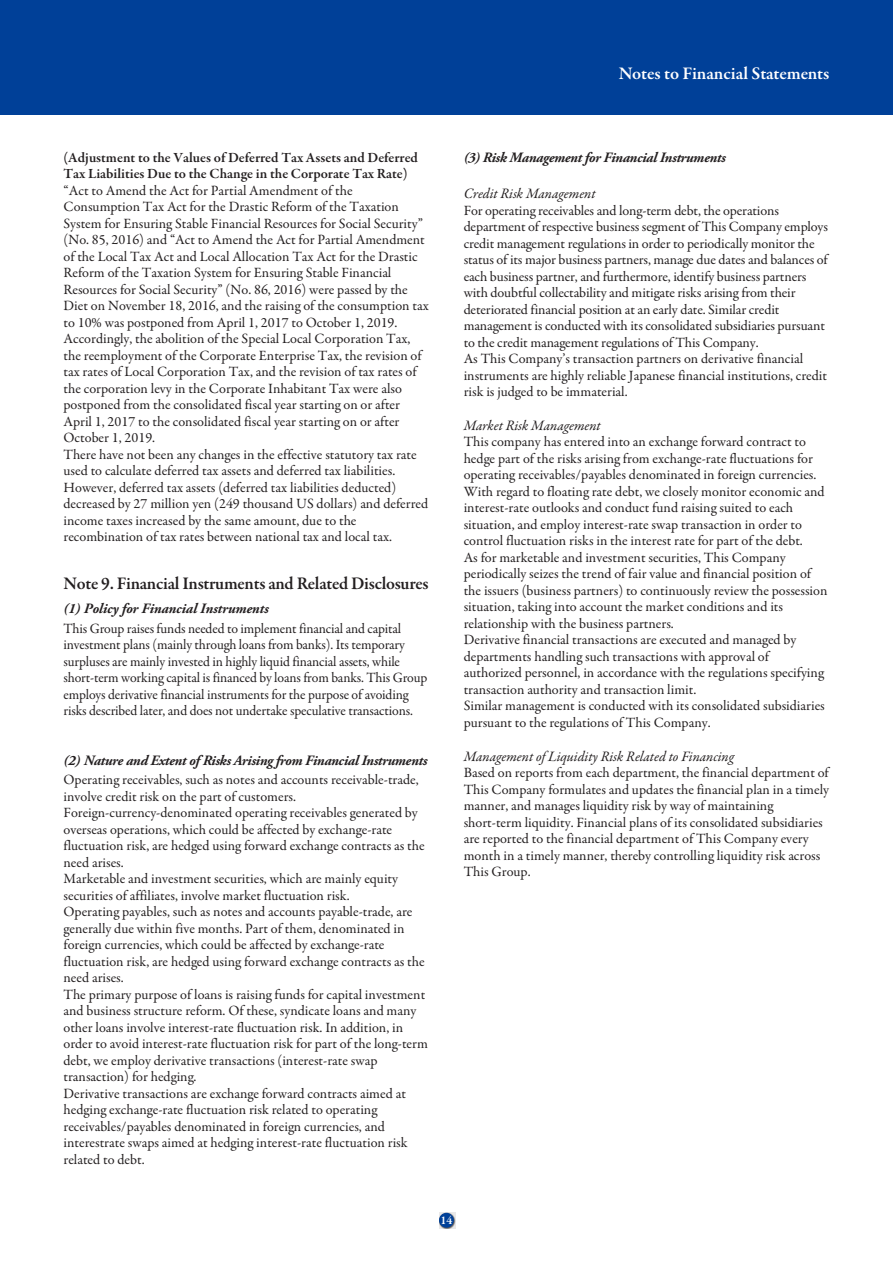
<style>
.page{position:relative;width:893px;height:1263px;background:#fff}
.page>*{position:absolute;margin:0;border:0;box-sizing:border-box;transform-origin:0 0}
.t1{font:600 18px "Garamond Premr Pro";letter-spacing:-.015em;color:#231f20}
.t2{font:600 18px "Garamond Premr Pro";letter-spacing:-.005em;color:#fff}
.t3{font:italic 14.4px "Garamond Premr Pro";letter-spacing:-.005em;color:#231f20}
.t4{font:14.25px/16.5px "Garamond Premr Pro";color:#231f20}
.t5{font:600 14.25px/16.5px "Garamond Premr Pro";color:#231f20}
.t6{font:italic 700 14.25px "Adobe Garamond Pro";letter-spacing:-.025em;color:#231f20}
.t7{font:italic 700 14.25px "Adobe Garamond Pro";letter-spacing:-.005em;color:#231f20}
.t8{font:600 12px "Garamond Premr Pro";color:#fff}
</style>
<div class="page">
<svg style="left:439px;top:1212px;width:16px;height:17px"></svg>
<div style="left:439px;top:1213px;width:15px;height:15px;background:#004098;border-radius:50%"></div>
<div style="left:0;top:0;width:893px;height:115px;background:#004098"></div>
<p class="t2" style="left:619px;top:62px;width:212px">Notes to Financial Statements</p>
<p class="t5" style="left:64px;top:149px;width:356px">(Adjustment to the Values of Deferred Tax Assets and Deferred<br>Tax Liabilities Due to the Change in the Corporate Tax Rate)</p>
<p class="t4" style="left:64px;top:182px;width:367px">“Act to Amend the Act for Partial Amendment of the Consumption Tax Act for the Drastic Reform of the Taxation System for Ensuring Stable Financial Resources for Social Security” (No. 85, 2016) and “Act to Amend the Act for Partial Amendment of the Local Tax Act and Local Allocation Tax Act for the Drastic Reform of the Taxation System for Ensuring Stable Financial Resources for Social Security” (No. 86, 2016) were passed by the Diet on November 18, 2016, and the raising of the consumption tax to 10% was postponed from April 1, 2017 to October 1, 2019.<br>Accordingly, the abolition of the Special Local Corporation Tax, the reemployment of the Corporate Enterprise Tax, the revision of tax rates of Local Corporation Tax, and the revision of tax rates of the corporation levy in the Corporate Inhabitant Tax were also postponed from the consolidated fiscal year starting on or after April 1, 2017 to the consolidated fiscal year starting on or after October 1, 2019.<br>There have not been any changes in the effective statutory tax rate used to calculate deferred tax assets and deferred tax liabilities.<br>However, deferred tax assets (deferred tax liabilities deducted) decreased by 27 million yen (249 thousand US dollars) and deferred income taxes increased by the same amount, due to the recombination of tax rates between national tax and local tax.</p>
<p class="t1" style="left:64px;top:573px;width:367px">Note 9. Financial Instruments and Related Disclosures</p>
<p class="t7" style="left:64px;top:600px;width:207px">(1) Policy for Financial Instruments</p>
<p class="t4" style="left:64px;top:620px;width:365px">This Group raises funds needed to implement financial and capital investment plans (mainly through loans from banks). Its temporary surpluses are mainly invested in highly liquid financial assets, while short-term working capital is financed by loans from banks. This Group employs derivative financial instruments for the purpose of avoiding risks described later, and does not undertake speculative transactions.</p>
<p class="t6" style="left:64px;top:752px;width:365px">(2) Nature and Extent of Risks Arising from Financial Instruments</p>
<p class="t4" style="left:64px;top:772px;width:366px">Operating receivables, such as notes and accounts receivable-trade, involve credit risk on the part of customers.<br>Foreign-currency-denominated operating receivables generated by overseas operations, which could be affected by exchange-rate fluctuation risk, are hedged using forward exchange contracts as the need arises.<br>Marketable and investment securities, which are mainly equity securities of affiliates, involve market fluctuation risk.<br>Operating payables, such as notes and accounts payable-trade, are generally due within five months. Part of them, denominated in foreign currencies, which could be affected by exchange-rate fluctuation risk, are hedged using forward exchange contracts as the need arises.<br>The primary purpose of loans is raising funds for capital investment and business structure reform. Of these, syndicate loans and many other loans involve interest-rate fluctuation risk. In addition, in order to avoid interest-rate fluctuation risk for part of the long-term debt, we employ derivative transactions (interest-rate swap transaction) for hedging.<br>Derivative transactions are exchange forward contracts aimed at hedging exchange-rate fluctuation risk related to operating receivables/payables denominated in foreign currencies, and interestrate swaps aimed at hedging interest-rate fluctuation risk related to debt.</p>
<p class="t6" style="left:464px;top:149px;width:264px">(3) Risk Management for Financial Instruments</p>
<p class="t3" style="left:464px;top:185px;width:133px">Credit Risk Management</p>
<p class="t4" style="left:464px;top:202px;width:366px">For operating receivables and long-term debt, the operations department of respective business segment of This Company employs credit management regulations in order to periodically monitor the status of its major business partners, manage due dates and balances of each business partner, and furthermore, identify business partners with doubtful collectability and mitigate risks arising from their deteriorated financial position at an early date. Similar credit management is conducted with its consolidated subsidiaries pursuant to the credit management regulations of This Company.<br>As This Company’s transaction partners on derivative financial instruments are highly reliable Japanese financial institutions, credit risk is judged to be immaterial.</p>
<p class="t3" style="left:464px;top:416px;width:139px">Market Risk Management</p>
<p class="t4" style="left:464px;top:434px;width:365px">This company has entered into an exchange forward contract to hedge part of the risks arising from exchange-rate fluctuations for operating receivables/payables denominated in foreign currencies.<br>With regard to floating rate debt, we closely monitor economic and interest-rate outlooks and conduct fund raising suited to each situation, and employ interest-rate swap transaction in order to control fluctuation risks in the interest rate for part of the debt.<br>As for marketable and investment securities, This Company periodically seizes the trend of fair value and financial position of the issuers (business partners) to continuously review the possession situation, taking into account the market conditions and its relationship with the business partners.<br>Derivative financial transactions are executed and managed by departments handling such transactions with approval of authorized personnel, in accordance with the regulations specifying transaction authority and transaction limit.<br>Similar management is conducted with its consolidated subsidiaries pursuant to the regulations of This Company.</p>
<p class="t3" style="left:464px;top:747px;width:272px">Management of Liquidity Risk Related to Financing</p>
<p class="t4" style="left:464px;top:765px;width:367px">Based on reports from each department, the financial department of This Company formulates and updates the financial plan in a timely manner, and manages liquidity risk by way of maintaining short-term liquidity. Financial plans of its consolidated subsidiaries are reported to the financial department of This Company every month in a timely manner, thereby controlling liquidity risk across This Group.</p>
<p class="t8" style="left:440px;top:1213px;width:13px">14</p>
</div>
